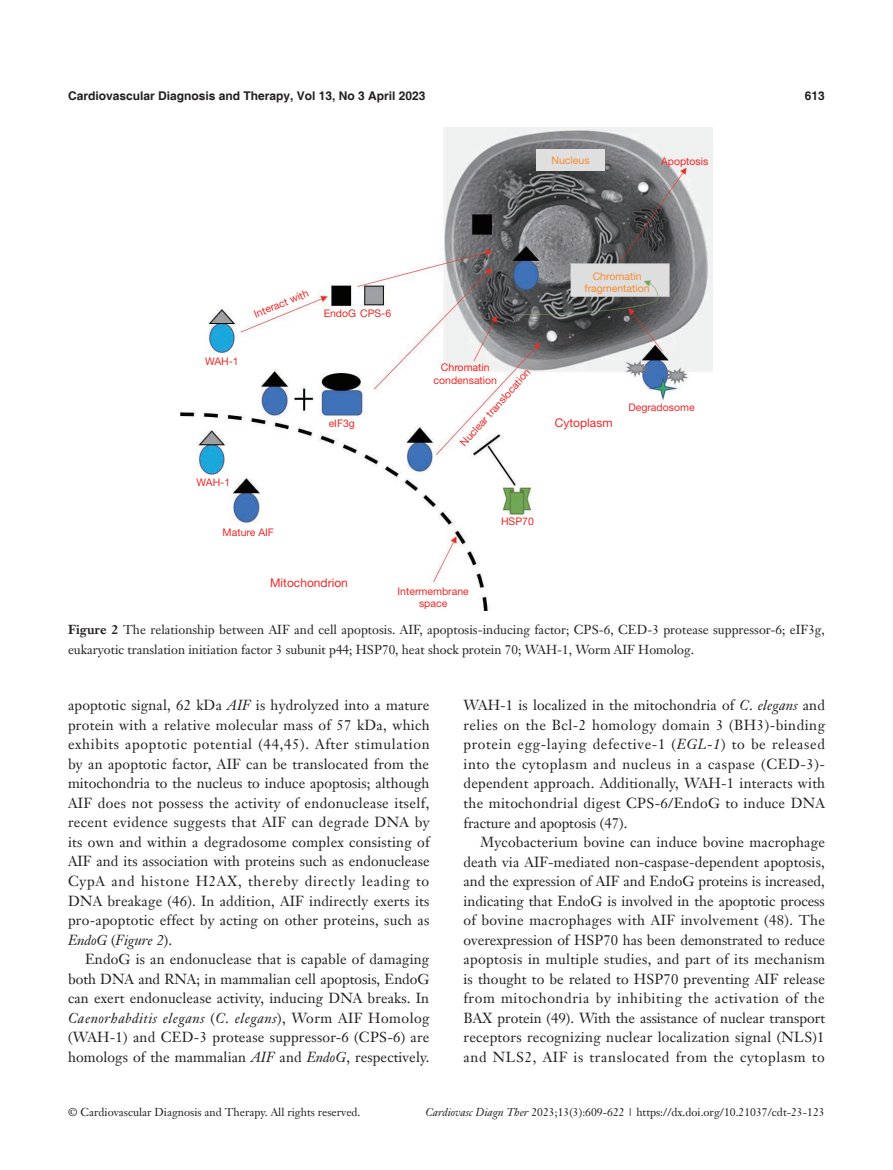
<style>
.page{position:relative;width:893px;height:1170px;background:#fff}
.page>*{position:absolute;margin:0;border:0;box-sizing:border-box;transform-origin:0 0}
.t1{font:14.25px/19.5px "Janson Text LT";letter-spacing:.02em;color:#231f20;text-align:justify}
.t2{font:12.75px/19.5px "Janson Text LT";color:#231f20}
.t3{font:700 12px "Helvetica";color:#231f20}
.t4{font:12px "Helvetica Neue LT Pro";color:#ee2928}
.t5{font:11.25px "Janson Text LT";color:#231f20}
.t6{font:10.5px/12px "Helvetica Neue LT Pro";color:#ee2928;text-align:center}
.t7{font:10.5px/12px "Helvetica Neue LT Pro";color:#f58c30;text-align:center}
.s1{font-weight:700}
.s2{font-style:italic}
</style>
<div class="page">
<img style="left:181px;top:128px;width:531px;height:482px">
<div style="left:536px;top:149px;width:69px;height:22px;background:#e0dfdf"></div>
<p class="t3" style="left:68px;top:88px;width:359px">Cardiovascular Diagnosis and Therapy, Vol 13, No 3 April 2023</p>
<p class="t3" style="left:805px;top:88px;width:22px">613</p>
<p class="t6" style="left:205px;top:354px;width:35px">WAH-1</p>
<p class="t6" style="left:252px;top:308px;width:59px;rotate:-22deg">Interact with</p>
<p class="t6" style="left:324px;top:307px;width:69px">EndoG CPS-6</p>
<p class="t6" style="left:196px;top:476px;width:35px">WAH-1</p>
<p class="t6" style="left:223px;top:525px;width:53px">Mature AIF</p>
<p class="t6" style="left:329px;top:417px;width:28px">eIF3g</p>
<p class="t7" style="left:551px;top:154px;width:40px">Nucleus</p>
<p class="t6" style="left:661px;top:155px;width:49px">Apoptosis</p>
<p class="t7" style="left:585px;top:269px;width:67px">Chromatin fragmentation</p>
<p class="t6" style="left:434px;top:361px;width:65px">Chromatin condensation</p>
<p class="t6" style="left:458px;top:441px;width:101px;rotate:-49deg">Nuclear translocation</p>
<p class="t4" style="left:555px;top:415px;width:59px">Cytoplasm</p>
<p class="t6" style="left:628px;top:401px;width:68px">Degradosome</p>
<p class="t6" style="left:501px;top:515px;width:34px">HSP70</p>
<p class="t4" style="left:270px;top:575px;width:79px">Mitochondrion</p>
<p class="t6" style="left:397px;top:585px;width:73px">Intermembrane space</p>
<p class="t2" style="left:68px;top:620px;width:758px"><span class="s1">Figure 2</span> The relationship between AIF and cell apoptosis. AIF, apoptosis-inducing factor; CPS-6, CED-3 protease suppressor-6; eIF3g, eukaryotic translation initiation factor 3 subunit p44; HSP70, heat shock protein 70; WAH-1, Worm AIF Homolog.</p>
<p class="t1" style="left:68px;top:695px;width:363px">apoptotic signal, 62 kDa <span class="s2">AIF</span> is hydrolyzed into a mature protein with a relative molecular mass of 57 kDa, which exhibits apoptotic potential (44,45). After stimulation by an apoptotic factor, AIF can be translocated from the mitochondria to the nucleus to induce apoptosis; although AIF does not possess the activity of endonuclease itself, recent evidence suggests that AIF can degrade DNA by its own and within a degradosome complex consisting of AIF and its association with proteins such as endonuclease CypA and histone H2AX, thereby directly leading to DNA breakage (46). In addition, AIF indirectly exerts its pro-apoptotic effect by acting on other proteins, such as <span class="s2">EndoG</span> (<span class="s2">Figure 2</span>).</p>
<p class="t1" style="left:68px;top:949px;width:363px;text-indent:17px">EndoG is an endonuclease that is capable of damaging both DNA and RNA; in mammalian cell apoptosis, EndoG can exert endonuclease activity, inducing DNA breaks. In <span class="s2">Caenorhabditis elegans</span> (<span class="s2">C</span>. <span class="s2">elegans</span>), Worm AIF Homolog (WAH-1) and CED-3 protease suppressor-6 (CPS-6) are homologs of the mammalian <span class="s2">AIF</span> and <span class="s2">EndoG</span>, respectively.</p>
<p class="t1" style="left:463px;top:695px;width:363px">WAH-1 is localized in the mitochondria of <span class="s2">C</span>. <span class="s2">elegans</span> and relies on the Bcl-2 homology domain 3 (BH3)-binding protein egg-laying defective-1 (<span class="s2">EGL</span>-<span class="s2">1</span>) to be released into the cytoplasm and nucleus in a caspase (CED-3)- dependent approach. Additionally, WAH-1 interacts with the mitochondrial digest CPS-6/EndoG to induce DNA fracture and apoptosis (47).</p>
<p class="t1" style="left:463px;top:832px;width:363px;text-indent:17px">Mycobacterium bovine can induce bovine macrophage death via AIF-mediated non-caspase-dependent apoptosis, and the expression of AIF and EndoG proteins is increased, indicating that EndoG is involved in the apoptotic process of bovine macrophages with AIF involvement (48). The overexpression of HSP70 has been demonstrated to reduce apoptosis in multiple studies, and part of its mechanism is thought to be related to HSP70 preventing AIF release from mitochondria by inhibiting the activation of the BAX protein (49). With the assistance of nuclear transport receptors recognizing nuclear localization signal (NLS)1 and NLS2, AIF is translocated from the cytoplasm to</p>
<p class="t5" style="left:68px;top:1104px;width:294px">© Cardiovascular Diagnosis and Therapy. All rights reserved.</p>
<p class="t5" style="left:425px;top:1104px;width:401px"><span class="s2">Cardiovasc Diagn Ther</span> 2023;13(3):609-622 | https://dx.doi.org/10.21037/cdt-23-123</p>
</div>
